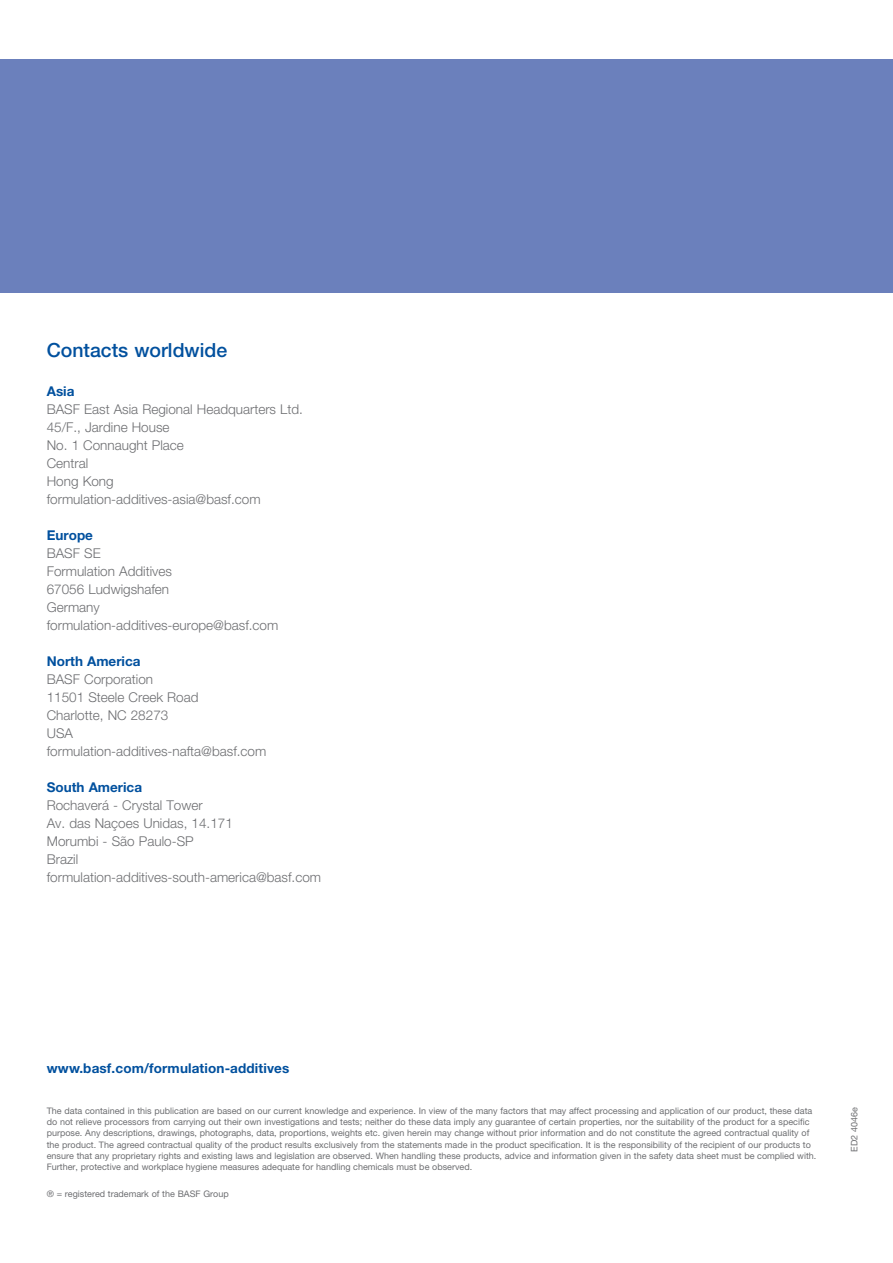
<style>
.page{position:relative;width:893px;height:1263px;background:#fff}
.page>*{position:absolute;margin:0;border:0;box-sizing:border-box;transform-origin:0 0}
.t1{font:500 19.5px "Helvetica Neue";color:#00509e}
.t2{font:300 13.5px/18px "Helvetica Neue";color:#6d6e71}
.t3{font:700 13.5px "Helvetica Neue";color:#00509e}
.t4{font:9px/11.2px "Helvetica Neue";color:#6d6e71}
</style>
<div class="page">
<div style="left:0;top:60px;width:893px;height:233px;background:#6b80bc"></div>
<h1 class="t1" style="left:47px;top:338px;width:182px">Contacts worldwide</h1>
<h2 class="t3" style="left:47px;top:382px;width:29px">Asia</h2>
<h2 class="t2" style="left:47px;top:400px;width:258px">BASF East Asia Regional Headquarters Ltd.<br>45/F., Jardine House<br>No. 1 Connaught Place<br>Central<br>Hong Kong formulation-additives-asia@basf.com</h2>
<h2 class="t3" style="left:47px;top:526px;width:48px">Europe</h2>
<h2 class="t2" style="left:47px;top:544px;width:233px">BASF SE<br>Formulation Additives<br>67056 Ludwigshafen<br>Germany formulation-additives-europe@basf.com</h2>
<h2 class="t3" style="left:47px;top:652px;width:95px">North America</h2>
<h2 class="t2" style="left:47px;top:669px;width:221px">BASF Corporation<br>11501 Steele Creek Road<br>Charlotte, NC 28273<br>USA formulation-additives-nafta@basf.com</h2>
<h2 class="t3" style="left:47px;top:778px;width:97px">South America</h2>
<h2 class="t2" style="left:47px;top:795px;width:276px">Rochaverá - Crystal Tower<br>Av. das Naçoes Unidas, 14.171<br>Morumbi - São Paulo-SP<br>Brazil formulation-additives-south-america@basf.com</h2>
<h2 class="t3" style="left:47px;top:1060px;width:244px">www.basf.com/formulation-additives</h2>
<p class="t4" style="left:47px;top:1105px;width:771px">The data contained in this publication are based on our current knowledge and experience. In view of the many factors that may affect processing and application of our product, these data do not relieve processors from carrying out their own investigations and tests; neither do these data imply any guarantee of certain properties, nor the suitability of the product for a specific purpose. Any descriptions, drawings, photographs, data, proportions, weights etc. given herein may change without prior information and do not constitute the agreed contractual quality of the product. The agreed contractual quality of the product results exclusively from the statements made in the product specification. It is the responsibility of the recipient of our products to ensure that any proprietary rights and existing laws and legislation are observed. When handling these products, advice and information given in the safety data sheet must be complied with.<br>Further, protective and workplace hygiene measures adequate for handling chemicals must be observed.</p>
<p class="t4" style="left:47px;top:1188px;width:184px">® = registered trademark of the BASF Group</p>
<p class="t4" style="left:849px;top:1152px;width:46px;rotate:-90deg">ED2 4046e</p>
</div>
